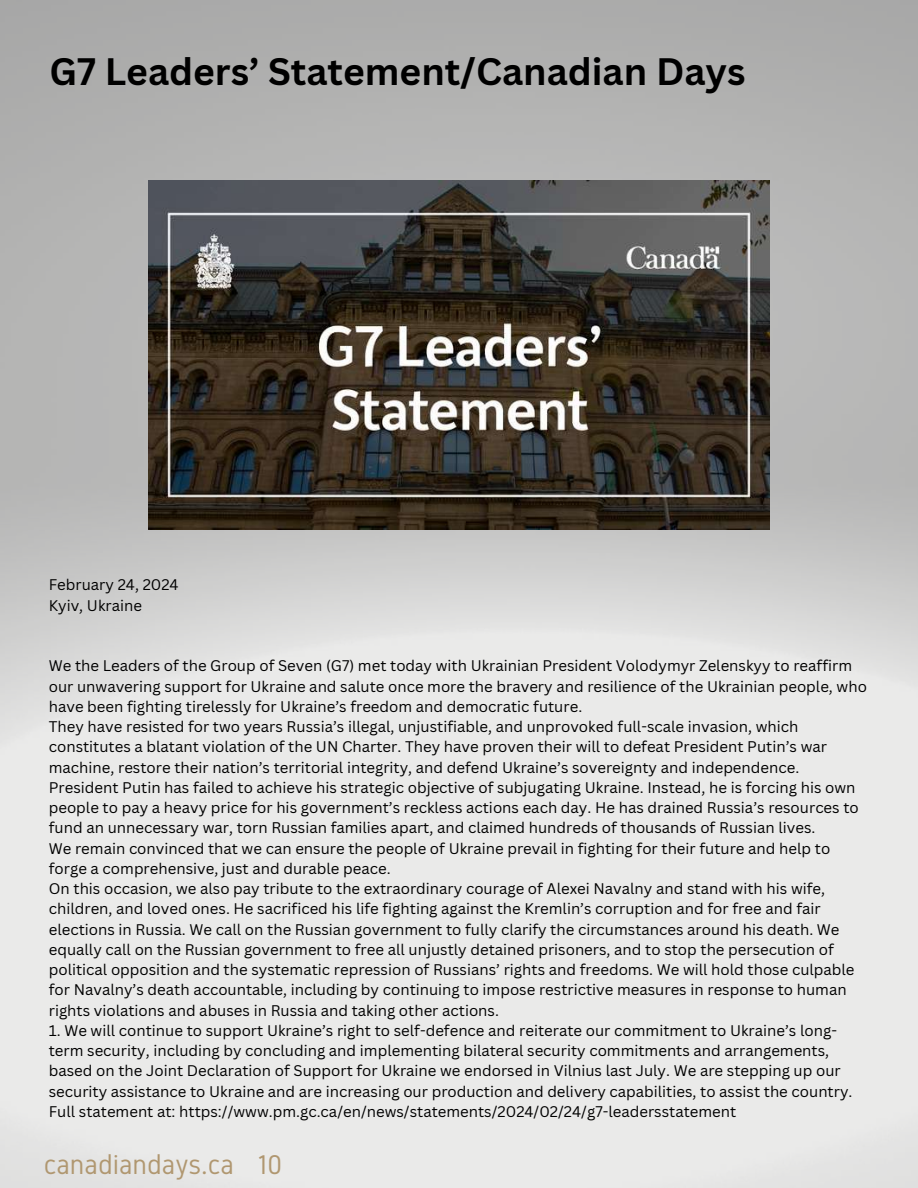
<style>
.page{position:relative;width:918px;height:1188px;background:#fff}
.page>*{position:absolute;margin:0;border:0;box-sizing:border-box;transform-origin:0 0}
.t1{font:700 37.2px "Canva Sans";color:#000}
.t2{font:27.15px "Gidole";color:#b09770}
.t3{font:15px/20.2px "Canva Sans";color:#000}
</style>
<div class="page">
<img style="left:0;top:0;width:918px;height:1188px">
<img style="left:149px;top:181px;width:621px;height:349px">
<h1 class="t1" style="left:49px;top:45px;width:698px">G7 Leaders’ Statement/Canadian Days</h1>
<p class="t3" style="left:49px;top:574px;width:131px">February 24, 2024<br>Kyiv, Ukraine</p>
<p class="t3" style="left:49px;top:655px;width:820px">We the Leaders of the Group of Seven (G7) met today with Ukrainian President Volodymyr Zelenskyy to reaffirm our unwavering support for Ukraine and salute once more the bravery and resilience of the Ukrainian people, who have been fighting tirelessly for Ukraine’s freedom and democratic future.<br>They have resisted for two years Russia’s illegal, unjustifiable, and unprovoked full-scale invasion, which constitutes a blatant violation of the UN Charter. They have proven their will to defeat President Putin’s war machine, restore their nation’s territorial integrity, and defend Ukraine’s sovereignty and independence.<br>President Putin has failed to achieve his strategic objective of subjugating Ukraine. Instead, he is forcing his own people to pay a heavy price for his government’s reckless actions each day. He has drained Russia’s resources to fund an unnecessary war, torn Russian families apart, and claimed hundreds of thousands of Russian lives.<br>We remain convinced that we can ensure the people of Ukraine prevail in fighting for their future and help to forge a comprehensive, just and durable peace.<br>On this occasion, we also pay tribute to the extraordinary courage of Alexei Navalny and stand with his wife, children, and loved ones. He sacrificed his life fighting against the Kremlin’s corruption and for free and fair elections in Russia. We call on the Russian government to fully clarify the circumstances around his death. We equally call on the Russian government to free all unjustly detained prisoners, and to stop the persecution of political opposition and the systematic repression of Russians’ rights and freedoms. We will hold those culpable for Navalny’s death accountable, including by continuing to impose restrictive measures in response to human rights violations and abuses in Russia and taking other actions.</p>
<p class="t3" style="left:49px;top:1020px;width:805px">1. We will continue to support Ukraine’s right to self-defence and reiterate our commitment to Ukraine’s long&shy;term security, including by concluding and implementing bilateral security commitments and arrangements, based on the Joint Declaration of Support for Ukraine we endorsed in Vilnius last July. We are stepping up our security assistance to Ukraine and are increasing our production and delivery capabilities, to assist the country.<br>Full statement at: https://www.pm.gc.ca/en/news/statements/2024/02/24/g7-leadersstatement</p>
<h2 class="t2" style="left:44px;top:1149px;width:240px">canadiandays.ca 10</h2>
</div>
